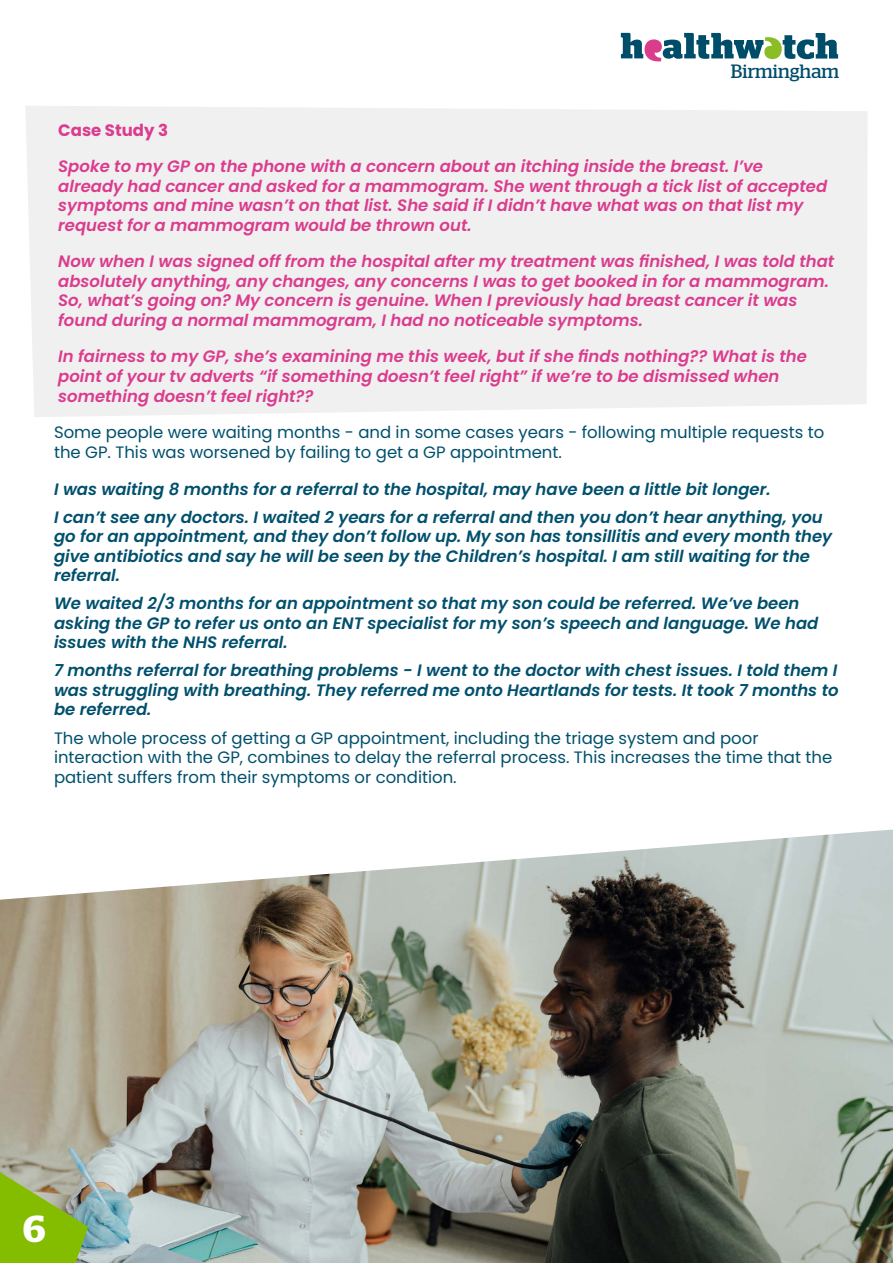
<style>
.page{position:relative;width:893px;height:1263px;background:#fff}
.page>*{position:absolute;margin:0;border:0;box-sizing:border-box;transform-origin:0 0}
.t1{font:600 37.5px "Stag";color:#fff}
.t2{font:19.2px "Stag";color:#004d6b}
.t3{font:italic 600 16.5px/19.5px "Poppins";color:#db3c8e}
.t4{font:italic 600 16.5px/19.5px "Poppins";color:#00506d}
.t5{font:16.5px/19.8px "Poppins";color:#00506d}
.t6{font:700 16.5px "Poppins";color:#db3c8e}
</style>
<div class="page">
<svg style="left:621px;top:33px;width:217px;height:29px"></svg>
<div style="left:26px;top:106px;width:842px;height:311px;background:#f0f0f0"></div>
<img style="left:0;top:829px;width:893px;height:434px">
<svg style="left:0;top:1163px;width:88px;height:100px;background:#8fb33b"></svg>
<p class="t2" style="left:731px;top:60px;width:110px">Birmingham</p>
<p class="t6" style="left:58px;top:120px;width:111px">Case Study 3</p>
<p class="t3" style="left:58px;top:157px;width:770px">Spoke to my GP on the phone with a concern about an itching inside the breast. I’ve already had cancer and asked for a mammogram. She went through a tick list of accepted symptoms and mine wasn’t on that list. She said if I didn’t have what was on that list my request for a mammogram would be thrown out.</p>
<p class="t3" style="left:58px;top:252px;width:778px">Now when I was signed off from the hospital after my treatment was finished, I was told that absolutely anything, any changes, any concerns I was to get booked in for a mammogram.<br>So, what’s going on? My concern is genuine. When I previously had breast cancer it was found during a normal mammogram, I had no noticeable symptoms.</p>
<p class="t3" style="left:58px;top:347px;width:750px">In fairness to my GP, she’s examining me this week, but if she finds nothing?? What is the point of your tv adverts “if something doesn’t feel right” if we’re to be dismissed when something doesn’t feel right??</p>
<p class="t5" style="left:54px;top:423px;width:772px">Some people were waiting months - and in some cases years - following multiple requests to the GP. This was worsened by failing to get a GP appointment.</p>
<p class="t4" style="left:54px;top:475px;width:770px;line-height:28px">I was waiting 8 months for a referral to the hospital, may have been a little bit longer.<br>I can’t see any doctors. I waited 2 years for a referral and then you don’t hear anything, you</p>
<p class="t4" style="left:54px;top:527px;width:780px">go for an appointment, and they don’t follow up. My son has tonsillitis and every month they give antibiotics and say he will be seen by the Children’s hospital. I am still waiting for the referral.</p>
<p class="t4" style="left:54px;top:594px;width:766px">We waited 2/3 months for an appointment so that my son could be referred. We’ve been asking the GP to refer us onto an ENT specialist for my son’s speech and language. We had issues with the NHS referral.</p>
<p class="t4" style="left:54px;top:661px;width:786px;text-align:justify">7 months referral for breathing problems - I went to the doctor with chest issues. I told them I was struggling with breathing. They referred me onto Heartlands for tests. It took 7 months to be referred.</p>
<p class="t5" style="left:54px;top:728px;width:780px">The whole process of getting a GP appointment, including the triage system and poor interaction with the GP, combines to delay the referral process. This increases the time that the patient suffers from their symptoms or condition.</p>
<h1 class="t1" style="left:23px;top:1207px;width:24px">6</h1>
</div>
